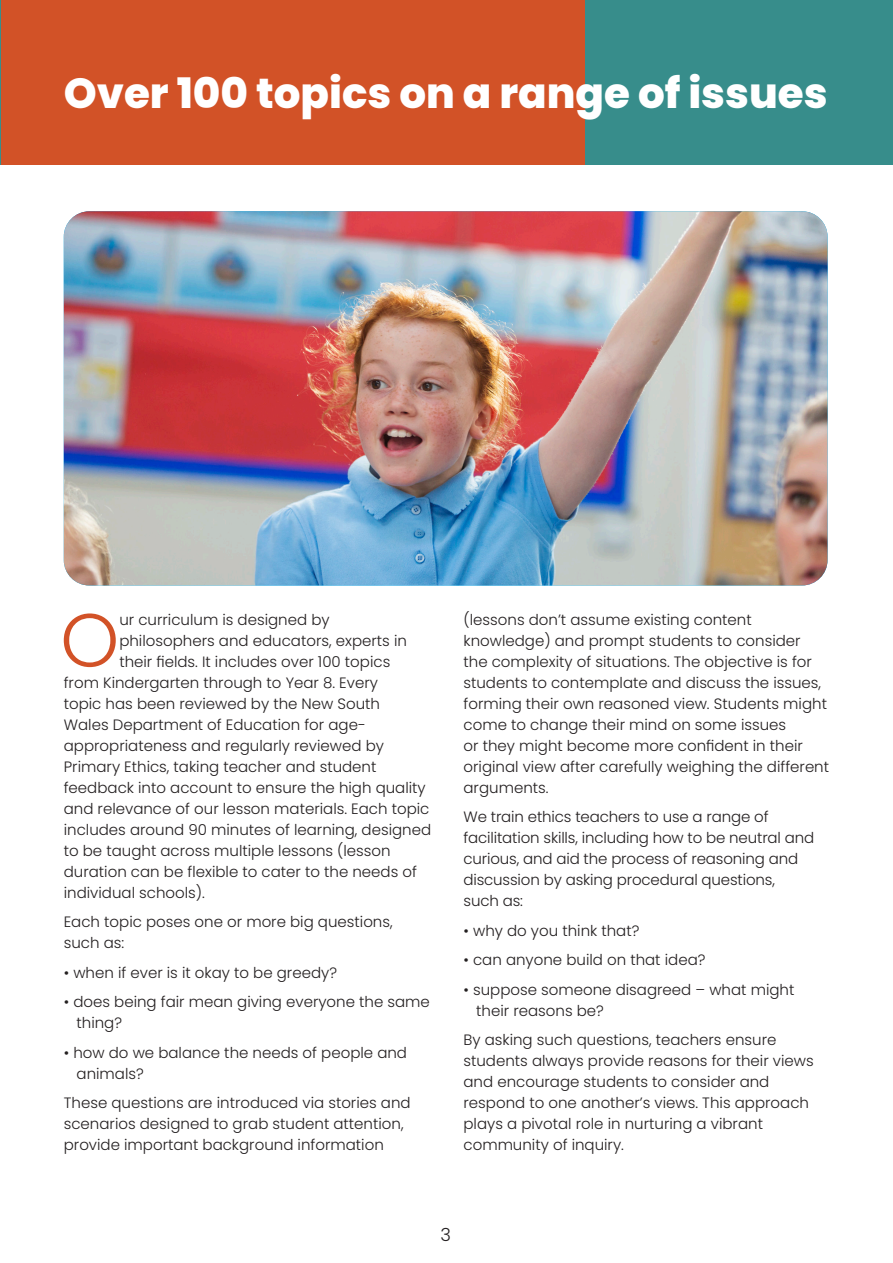
<style>
.page{position:relative;width:893px;height:1263px;background:#fff}
.page>*{position:absolute;margin:0;border:0;box-sizing:border-box;transform-origin:0 0}
.t1{font:300 75.15px "Poppins";color:#d25227}
.t2{font:800 42px "Poppins";color:#fff}
.t3{font:300 18px "Poppins";color:#231f20}
.t4{font:300 15px/21px "Poppins";color:#231f20}
</style>
<div class="page">
<div style="left:1px;top:0;width:584px;height:164px;background:#d25227"></div>
<div style="left:585px;top:0;width:308px;height:164px;background:#378d8b"></div>
<hr style="left:0;top:0;width:1px;height:164px;background:#378d8b">
<img style="left:64px;top:211px;width:764px;height:374px">
<p class="t2" style="left:64px;top:69px;width:765px">Over 100 topics on a range of issues</p>
<p class="t1" style="left:60px;top:597px;width:61px">O</p>
<p class="t4" style="left:119px;top:609px;width:212px">ur curriculum is designed by</p>
<p class="t4" style="left:119px;top:630px;width:289px">philosophers and educators, experts in</p>
<p class="t4" style="left:119px;top:651px;width:272px">their fields. It includes over 100 topics</p>
<p class="t4" style="left:64px;top:672px;width:316px">from Kindergarten through to Year 8. Every</p>
<p class="t4" style="left:64px;top:693px;width:318px">topic has been reviewed by the New South</p>
<p class="t4" style="left:64px;top:714px;width:304px">Wales Department of Education for age-</p>
<p class="t4" style="left:64px;top:735px;width:322px">appropriateness and regularly reviewed by</p>
<p class="t4" style="left:64px;top:756px;width:314px">Primary Ethics, taking teacher and student</p>
<p class="t4" style="left:64px;top:777px;width:363px">feedback into account to ensure the high quality</p>
<p class="t4" style="left:64px;top:798px;width:367px">and relevance of our lesson materials. Each topic</p>
<p class="t4" style="left:64px;top:819px;width:369px">includes around 90 minutes of learning, designed</p>
<p class="t4" style="left:64px;top:840px;width:328px">to be taught across multiple lessons (lesson</p>
<p class="t4" style="left:64px;top:861px;width:355px">duration can be flexible to cater to the needs of</p>
<p class="t4" style="left:64px;top:882px;width:143px">individual schools).</p>
<p class="t4" style="left:64px;top:911px;width:330px">Each topic poses one or more big questions, such as:</p>
<p class="t4" style="left:64px;top:962px;width:275px">• when if ever is it okay to be greedy?</p>
<p class="t4" style="left:77px;top:991px;width:355px;text-indent:-13px">• does being fair mean giving everyone the same thing?</p>
<p class="t4" style="left:77px;top:1042px;width:332px;text-indent:-13px">• how do we balance the needs of people and animals?</p>
<p class="t4" style="left:64px;top:1092px;width:348px">These questions are introduced via stories and scenarios designed to grab student attention, provide important background information</p>
<p class="t4" style="left:463px;top:609px;width:367px">(lessons don’t assume existing content knowledge) and prompt students to consider<br>the complexity of situations. The objective is for students to contemplate and discuss the issues, forming their own reasoned view. Students might come to change their mind on some issues<br>or they might become more confident in their original view after carefully weighing the different arguments.</p>
<p class="t4" style="left:463px;top:806px;width:352px">We train ethics teachers to use a range of facilitation skills, including how to be neutral and curious, and aid the process of reasoning and discussion by asking procedural questions,<br>such as:</p>
<p class="t4" style="left:463px;top:920px;width:177px">• why do you think that?</p>
<p class="t4" style="left:463px;top:949px;width:243px">• can anyone build on that idea?</p>
<p class="t4" style="left:476px;top:979px;width:320px;text-indent:-13px">• suppose someone disagreed – what might their reasons be?</p>
<p class="t4" style="left:463px;top:1029px;width:352px">By asking such questions, teachers ensure students always provide reasons for their views and encourage students to consider and respond to one another’s views. This approach plays a pivotal role in nurturing a vibrant community of inquiry.</p>
<p class="t3" style="left:440px;top:1224px;width:12px">3</p>
</div>
